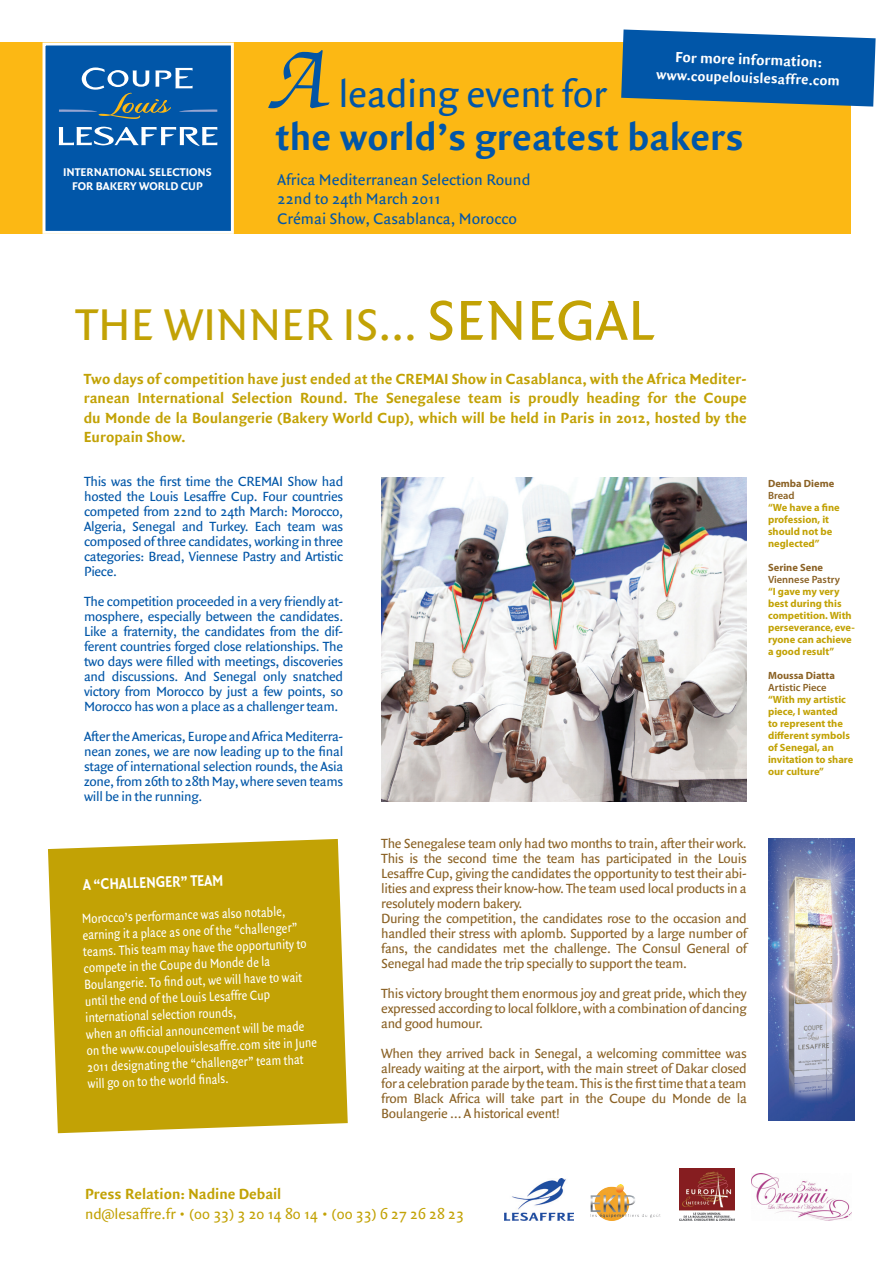
<style>
.page{position:relative;width:893px;height:1263px;background:#fff}
.page>*{position:absolute;margin:0;border:0;box-sizing:border-box;transform-origin:0 0}
.t1{font:italic 90px "Zapf Chancery Std";color:#0155a5}
.t2{font:47.7px "Quadraat Sans";color:#c2a205}
.t3{font:700 40.35px "Quadraat Sans";color:#0156a8}
.t4{font:40.35px "Quadraat Sans";letter-spacing:-.01em;color:#0156a8}
.t5{font:16.5px/19.8px "Quadraat Sans";color:#0156a8}
.t6{font:700 16.5px "Quadraat Sans";color:#fff;scale:.85 1}
.t7{font:700 15.75px/19.5px "Quadraat Sans";color:#c2a205;text-align:justify}
.t8{font:15.75px "Quadraat Sans";color:#c2a205}
.t9{font:700 15.75px "Quadraat Sans";color:#fff}
.t10{font:700 15px "Quadraat Sans";color:#fff}
.t11{font:14.25px/15px "Quadraat Sans";letter-spacing:-.025em;color:#8b6225;text-align:justify}
.t12{font:14.25px/15px "Quadraat Sans";letter-spacing:-.025em;color:#0156a8;text-align:justify}
.t13{font:14.25px/16.5px "Quadraat Sans";color:#fff;scale:.85 1}
.t14{font:700 12px/14.4px "Quadraat Sans";color:#fff;text-align:center}
.t15{font:700 10.5px/12px "Myriad Pro";color:#c2a205}
.t16{font:700 10.5px "Myriad Pro";color:#8b6225}
.t17{font:600 10.5px "Myriad Pro";color:#8b6225}
.s1{font-size:60.45px}
</style>
<div class="page">
<img style="left:591px;top:1184px;width:70px;height:36px">
<img style="left:751px;top:1173px;width:101px;height:47px">
<img style="left:504px;top:1178px;width:70px;height:42px">
<img style="left:679px;top:1168px;width:55px;height:52px">
<div style="left:0;top:43px;width:850px;height:191px;background:#fcb814"></div>
<div style="left:43px;top:43px;width:191px;height:191px;background:#0156a8;border:3px solid #fff"></div>
<svg style="left:59px;top:127px;width:158px;height:19px"></svg>
<svg style="left:59px;top:67px;width:158px;height:52px"></svg>
<svg style="left:621px;top:30px;width:255px;height:77px;background:#2066a3"></svg>
<svg style="left:48px;top:839px;width:300px;height:294px;background:#c5a815"></svg>
<img style="left:381px;top:477px;width:366px;height:324px">
<img style="left:768px;top:838px;width:87px;height:283px">
<p class="t14" style="left:63px;top:165px;width:150px">INTERNATIONAL SELECTIONS<br>FOR BAKERY WORLD CUP</p>
<h1 class="t1" style="left:275px;top:32px;width:56px">A</h1>
<p class="t9" style="left:676px;top:48px;width:148px;rotate:2deg">For more information:</p>
<p class="t10" style="left:657px;top:66px;width:185px;rotate:2deg">www.coupelouislesaffre.com</p>
<h3 class="t4" style="left:338px;top:71px;width:270px">leading event for</h3>
<h3 class="t3" style="left:275px;top:114px;width:470px">the world’s greatest bakers</h3>
<p class="t5" style="left:277px;top:170px;width:255px">Africa Mediterranean Selection Round<br>22nd to 24th March 2011<br>Crémai Show, Casablanca, Morocco</p>
<h2 class="t2" style="left:76px;top:297px;width:569px">The winner is… <span class="s1">sEnEgal</span></h2>
<p class="t7" style="left:84px;top:370px;width:665px">Two days of competition have just ended at the CREMAI Show in Casablanca, with the Africa Mediter&shy;ranean International Selection Round. The Senegalese team is proudly heading for the Coupe du Monde de la Boulangerie (Bakery World Cup), which will be held in Paris in 2012, hosted by the Europain Show.</p>
<p class="t12" style="left:84px;top:474px;width:261px">This was the first time the CREMAI Show had hosted the Louis Lesaffre Cup. Four countries competed from 22nd to 24th March: Morocco, Algeria, Senegal and Turkey. Each team was composed of three candidates, working in three categories: Bread, Viennese Pastry and Artistic Piece.</p>
<p class="t12" style="left:84px;top:594px;width:261px">The competition proceeded in a very friendly at&shy;mosphere, especially between the candidates.<br>Like a fraternity, the candidates from the dif&shy;ferent countries forged close relationships. The two days were filled with meetings, discoveries and discussions. And Senegal only snatched victory from Morocco by just a few points, so Morocco has won a place as a challenger team.</p>
<p class="t12" style="left:84px;top:729px;width:261px">After the Americas, Europe and Africa Mediterra&shy;nean zones, we are now leading up to the final stage of international selection rounds, the Asia zone, from 26th to 28th May, where seven teams will be in the running.</p>
<p class="t6" style="left:83px;top:875px;width:53px;rotate:-2deg">A “Challen</p>
<p class="t6" style="left:156px;top:873px;width:56px;rotate:-2deg">ger ” team</p>
<p class="t13" style="left:82px;top:911px;width:273px;rotate:-2deg">Morocco’s performance was also notable, earning it a place as one of the “challenger” teams. This team may have the opportunity to compete in the Coupe du Monde de la Boulangerie. To fi nd out, we will have to wait until the end of the Louis Lesaffre Cup international selection rounds,<br>when an offi cial announcement will be made on the www.coupelouislesaffre.com site in June 2011 designating the “challenger” team that will go on to the world fi nals.</p>
<p class="t11" style="left:381px;top:836px;width:367px;text-align:left">The Senegalese team only had two months to train, after their work.<br>This is the second time the team has participated in the Louis Lesaffre Cup, giving the candidates the opportunity to test their abi&shy;lities and express their know-how. The team used local products in a resolutely modern bakery.<br>During the competition, the candidates rose to the occasion and handled their stress with aplomb. Supported by a large number of fans, the candidates met the challenge. The Consul General of Senegal had made the trip specially to support the team.</p>
<p class="t11" style="left:381px;top:986px;width:367px">This victory brought them enormous joy and great pride, which they expressed according to local folklore, with a combination of dancing and good humour.</p>
<p class="t11" style="left:381px;top:1046px;width:367px">When they arrived back in Senegal, a welcoming committee was already waiting at the airport, with the main street of Dakar closed for a celebration parade by the team. This is the first time that a team from Black Africa will take part in the Coupe du Monde de la Boulangerie … A historical event!</p>
<p class="t16" style="left:768px;top:476px;width:68px">Demba Dieme</p>
<p class="t17" style="left:768px;top:488px;width:28px">Bread</p>
<p class="t15" style="left:768px;top:501px;width:73px">“We have a fine profession, it should not be neglected”</p>
<p class="t16" style="left:768px;top:560px;width:56px">Serine Sene</p>
<p class="t17" style="left:768px;top:572px;width:73px">Viennese Pastry</p>
<p class="t15" style="left:768px;top:585px;width:88px">“I gave my very best during this competition. With perseverance, eve&shy;ryone can achieve a good result”</p>
<p class="t16" style="left:768px;top:668px;width:68px">Moussa Diatta</p>
<p class="t17" style="left:768px;top:680px;width:60px">Artistic Piece</p>
<p class="t15" style="left:768px;top:693px;width:87px">“With my artistic piece, I wanted<br>to represent the different symbols of Senegal, an invitation to share our culture”</p>
<p class="t7" style="left:85px;top:1185px;width:198px">Press Relation: Nadine Debail</p>
<p class="t8" style="left:85px;top:1205px;width:380px">nd@lesaffre.fr • (00 33) 3 20 14 80 14 • (00 33) 6 27 26 28 23</p>
</div>
